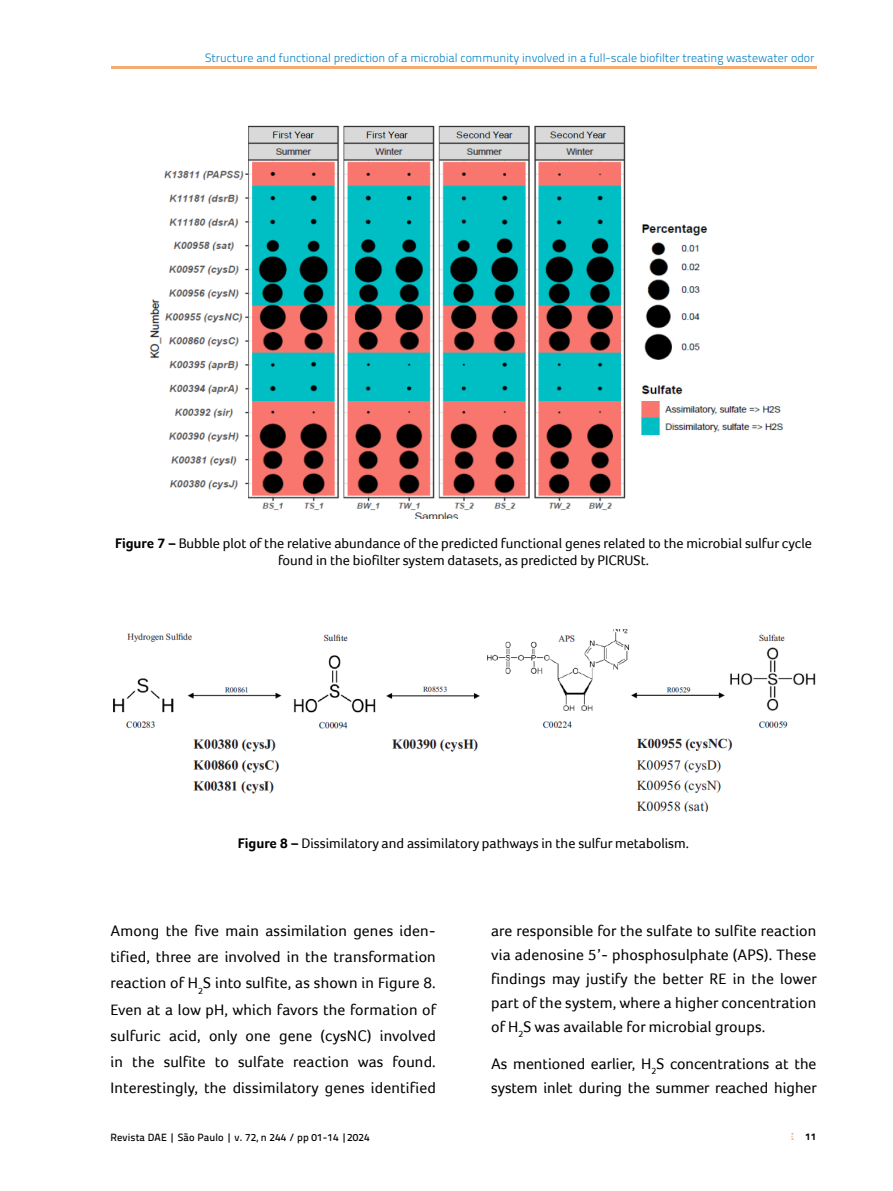
<style>
.page{position:relative;width:893px;height:1191px;background:#fff}
.page>*{position:absolute;margin:0;border:0;box-sizing:border-box;transform-origin:0 0}
.TXT{font:15.75px/26.2px "Foco";color:#000;text-align:justify}
.Tab__Figura_Tit{font:14.25px/17.1px "Foco";color:#000;text-align:center}
.t1{font:300 12px "Titillium Text 22 L";color:#007ec3}
.t2{font:500 10.5px "Titillium Text 22 L";letter-spacing:.01em;color:#000}
.t3{font:800 9.75px "Titillium Text 22 L";color:#000}
.s1{font-weight:700}
</style>
<div class="page">
<svg style="left:791px;top:1133px;width:2px;height:6px"></svg>
<hr style="left:111px;top:66px;width:705px;height:3px;background:#f6ab72">
<img style="left:149px;top:125px;width:635px;height:393px">
<img style="left:113px;top:629px;width:703px;height:183px">
<p class="t1" style="left:205px;top:49px;width:611px">Structure and functional prediction of a microbial community involved in a full-scale biofilter treating wastewater odor</p>
<p class="Tab__Figura_Tit" style="left:115px;top:534px;width:698px"><span class="s1">Figure 7 –</span> Bubble plot of the relative abundance of the predicted functional genes related to the microbial sulfur cycle found in the biofilter system datasets, as predicted by PICRUSt.</p>
<p class="Tab__Figura_Tit" style="left:238px;top:834px;width:453px"><span class="s1">Figure 8 –</span> Dissimilatory and assimilatory pathways in the sulfur metabolism.</p>
<p class="TXT" style="left:111px;top:917px;width:327px">Among the five main assimilation genes iden&shy;tified, three are involved in the transformation reaction of H<sub>2</sub>S into sulfite, as shown in Figure 8.<br>Even at a low pH, which favors the formation of sulfuric acid, only one gene (cysNC) involved in the sulfite to sulfate reaction was found.<br>Interestingly, the dissimilatory genes identified</p>
<p class="TXT" style="left:491px;top:918px;width:327px;line-height:24px">are responsible for the sulfate to sulfite reaction via adenosine 5’- phosphosulphate (APS). These findings may justify the better RE in the lower part of the system, where a higher concentration of H<sub>2</sub>S was available for microbial groups.</p>
<p class="TXT" style="left:491px;top:1051px;width:327px;line-height:24px">As mentioned earlier, H<sub>2</sub>S concentrations at the system inlet during the summer reached higher</p>
<p class="t2" style="left:111px;top:1129px;width:261px">Revista DAE | São Paulo | v. 72, n 244 / pp 01-14 |2024</p>
<p class="t3" style="left:805px;top:1129px;width:13px">11</p>
</div>
